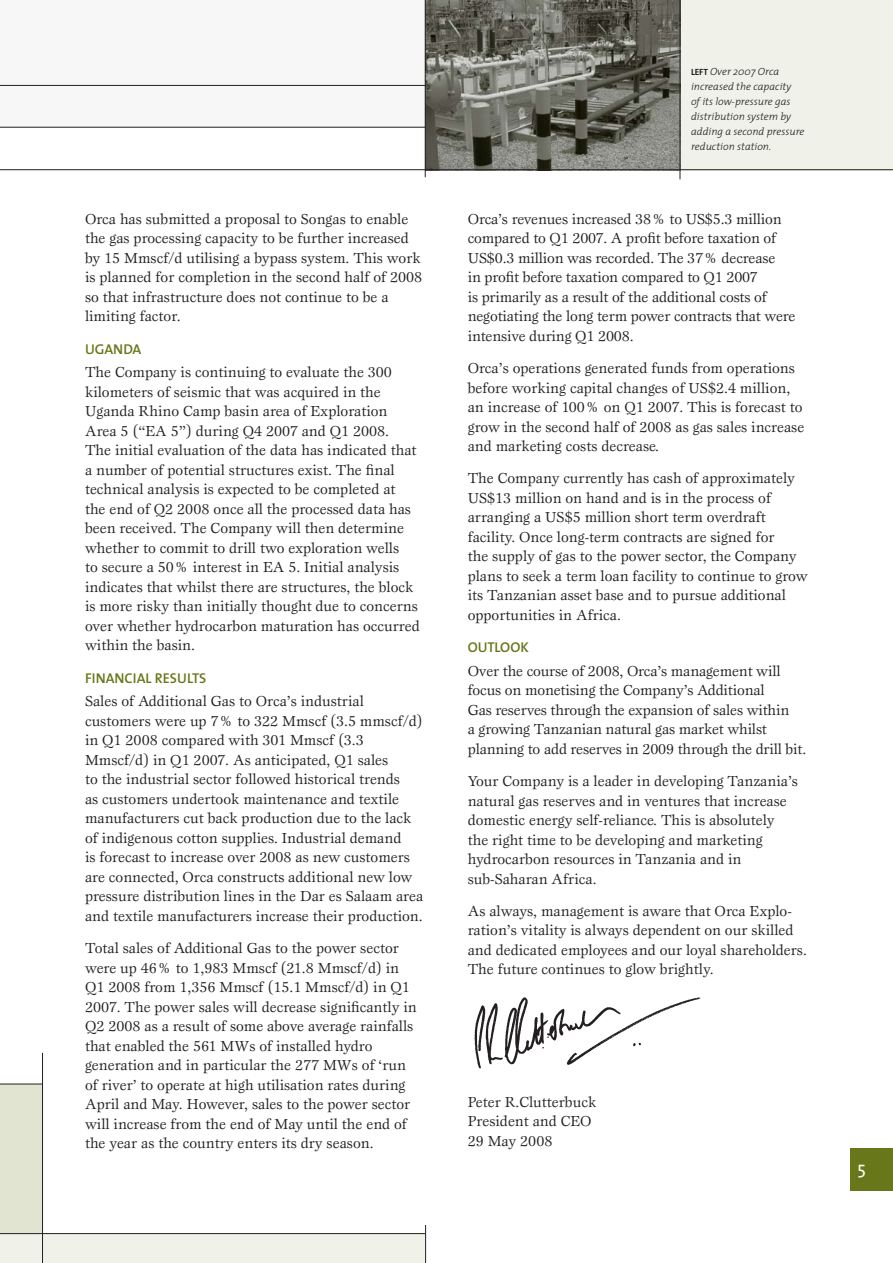
<style>
.page{position:relative;width:893px;height:1263px;background:#fff}
.page>*{position:absolute;margin:0;border:0;box-sizing:border-box;transform-origin:0 0}
.t1{font:18px "The Mix";color:#fff}
.t2{font:15px/19.5px "Esprit";color:#231f20}
.t3{font:600 14.25px "The Mix";color:#677719}
.t4{font:italic 300 10.5px/15px "The Mix";color:#231f20}
.s1{font-family:"The Mix Bold Caps";font-weight:400;font-style:normal;font-size:9px}
</style>
<div class="page">
<div style="left:0;top:1084px;width:43px;height:149px;background:#e1e4d1"></div>
<div style="left:0;top:1233px;width:425px;height:30px;background:#f0f1e8"></div>
<div style="left:0;top:0;width:425px;height:85px;background:#f7f7f8"></div>
<div style="left:0;top:85px;width:425px;height:43px;background:#f7f7f8"></div>
<div style="left:425px;top:0;width:468px;height:170px;background:#f0f1e8"></div>
<img style="left:426px;top:0;width:254px;height:169px">
<div style="left:850px;top:1148px;width:43px;height:43px;background:#677719"></div>
<hr style="left:0;top:127px;width:425px;height:1px;background:#231f20">
<hr style="left:0;top:85px;width:425px;height:1px;background:#231f20">
<hr style="left:0;top:169px;width:893px;height:1px;background:#231f20">
<img style="left:474px;top:997px;width:227px;height:72px">
<hr style="left:425px;top:0;width:1px;height:177px;background:#231f20">
<hr style="left:680px;top:0;width:1px;height:179px;background:#231f20">
<hr style="left:42px;top:1053px;width:1px;height:210px;background:#231f20">
<hr style="left:425px;top:1225px;width:1px;height:38px;background:#231f20">
<hr style="left:0;top:1084px;width:43px;height:1px;background:#231f20">
<hr style="left:0;top:1233px;width:425px;height:1px;background:#231f20">
<p class="t2" style="left:85px;top:209px;width:339px">Orca has submitted a proposal to Songas to enable the gas processing capacity to be further increased by 15 Mmscf/d utilising a bypass system. This work is planned for completion in the second half of 2008 so that infrastructure does not continue to be a limiting factor.</p>
<p class="t3" style="left:85px;top:337px;width:58px">UGANDA</p>
<p class="t2" style="left:85px;top:362px;width:336px">The Company is continuing to evaluate the 300 kilometers of seismic that was acquired in the Uganda Rhino Camp basin area of Exploration Area 5 (“EA 5”) during Q4 2007 and Q1 2008.<br>The initial evaluation of the data has indicated that a number of potential structures exist. The final technical analysis is expected to be completed at the end of Q2 2008 once all the processed data has been received. The Company will then determine whether to commit to drill two exploration wells<br>to secure a 50% interest in EA 5. Initial analysis indicates that whilst there are structures, the block is more risky than initially thought due to concerns over whether hydrocarbon maturation has occurred within the basin.</p>
<p class="t3" style="left:85px;top:666px;width:121px">FINANCIAL RES ULTS</p>
<p class="t2" style="left:85px;top:691px;width:340px">Sales of Additional Gas to Orca’s industrial customers were up 7% to 322 Mmscf (3.5 mmscf/d) in Q1 2008 compared with 301 Mmscf (3.3<br>Mmscf/d) in Q1 2007. As anticipated, Q1 sales<br>to the industrial sector followed historical trends<br>as customers undertook maintenance and textile manufacturers cut back production due to the lack of indigenous cotton supplies. Industrial demand<br>is forecast to increase over 2008 as new customers are connected, Orca constructs additional new low pressure distribution lines in the Dar es Salaam area and textile manufacturers increase their production.</p>
<p class="t2" style="left:85px;top:938px;width:333px">Total sales of Additional Gas to the power sector were up 46% to 1,983 Mmscf (21.8 Mmscf/d) in Q1 2008 from 1,356 Mmscf (15.1 Mmscf/d) in Q1<br>2007. The power sales will decrease significantly in Q2 2008 as a result of some above average rainfalls that enabled the 561 MWs of installed hydro generation and in particular the 277 MWs of ‘run of river’ to operate at high utilisation rates during April and May. However, sales to the power sector will increase from the end of May until the end of the year as the country enters its dry season.</p>
<p class="t4" style="left:691px;top:63px;width:115px"><span class="s1">left</span> Over 2007 Orca increased the capacity<br>of its low-pressure gas distribution system by adding a second pressure reduction station.</p>
<p class="t2" style="left:468px;top:209px;width:329px">Orca’s revenues increased 38% to US$5.3 million compared to Q1 2007. A profit before taxation of US$0.3 million was recorded. The 37% decrease<br>in profit before taxation compared to Q1 2007<br>is primarily as a result of the additional costs of negotiating the long term power contracts that were intensive during Q1 2008.</p>
<p class="t2" style="left:468px;top:358px;width:338px">Orca’s operations generated funds from operations before working capital changes of US$2.4 million, an increase of 100% on Q1 2007. This is forecast to grow in the second half of 2008 as gas sales increase and marketing costs decrease.</p>
<p class="t2" style="left:468px;top:468px;width:341px">The Company currently has cash of approximately US$13 million on hand and is in the process of arranging a US$5 million short term overdraft facility. Once long-term contracts are signed for<br>the supply of gas to the power sector, the Company plans to seek a term loan facility to continue to grow its Tanzanian asset base and to pursue additional opportunities in Africa.</p>
<p class="t3" style="left:468px;top:635px;width:63px">OUTLOO K</p>
<p class="t2" style="left:468px;top:661px;width:340px">Over the course of 2008, Orca’s management will focus on monetising the Company’s Additional<br>Gas reserves through the expansion of sales within<br>a growing Tanzanian natural gas market whilst planning to add reserves in 2009 through the drill bit.</p>
<p class="t2" style="left:468px;top:771px;width:332px">Your Company is a leader in developing Tanzania’s natural gas reserves and in ventures that increase domestic energy self-reliance. This is absolutely the right time to be developing and marketing hydrocarbon resources in Tanzania and in sub-Saharan Africa.</p>
<p class="t2" style="left:468px;top:901px;width:341px">As always, management is aware that Orca Explo&shy;ration’s vitality is always dependent on our skilled and dedicated employees and our loyal shareholders.<br>The future continues to glow brightly.</p>
<p class="t2" style="left:468px;top:1091px;width:130px">Peter R .Clutterbuck<br>President and CEO<br>29 May 2008</p>
<p class="t1" style="left:858px;top:1153px;width:10px">5</p>
</div>
